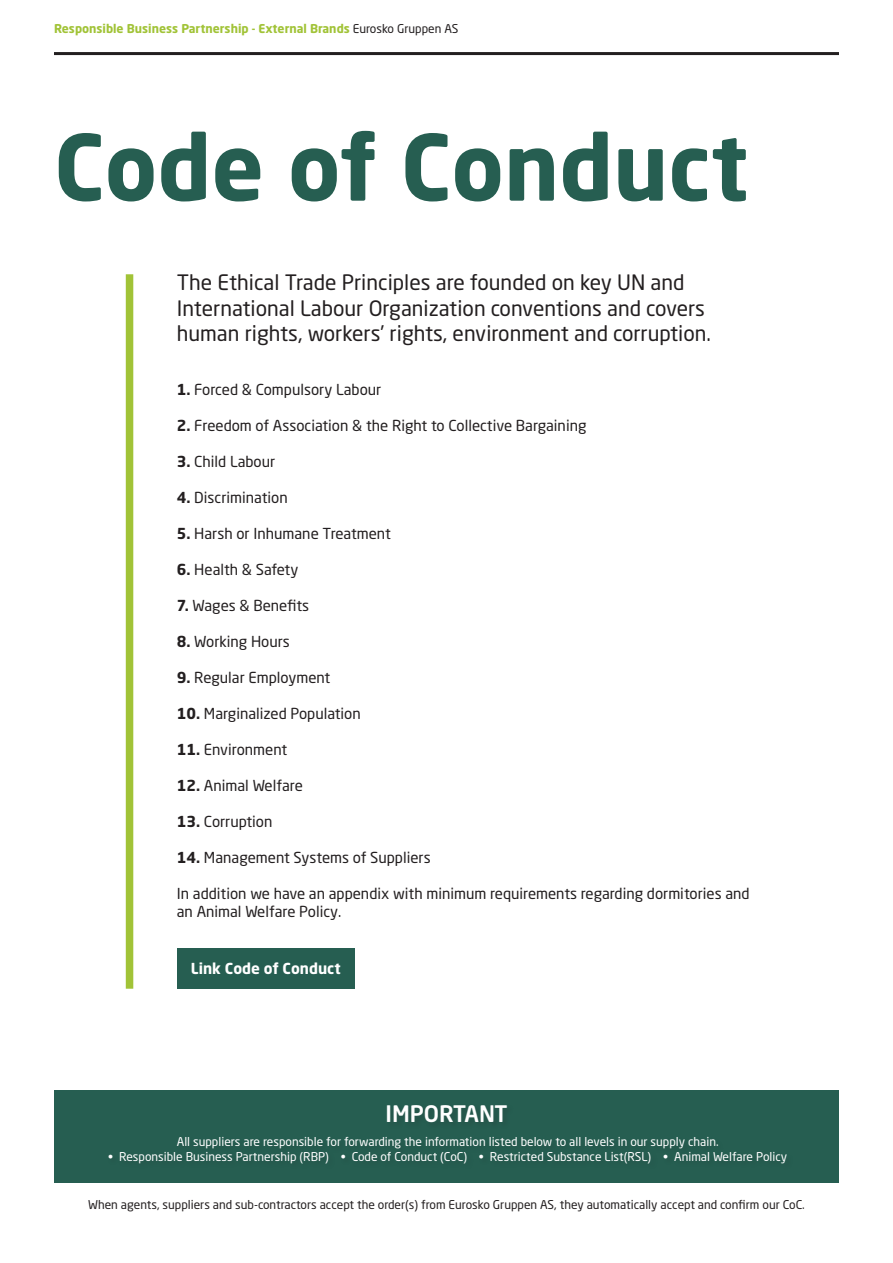
<style>
.page{position:relative;width:893px;height:1263px;background:#fff}
.page>*{position:absolute;margin:0;border:0;box-sizing:border-box;transform-origin:0 0}
.t1{font:700 90px "Neo Sans W1 G";color:#265e51}
.t2{font:500 22.5px "Neo Sans W1 G";color:#fff}
.t3{font:21px/25.2px "Neo Sans W1 G";color:#231f20}
.t4{font:15px/18px "Neo Sans W1 G";color:#231f20}
.t5{font:700 15px "Neo Sans W1 G";color:#fff}
.t6{font:12px "Neo Sans W1 G";color:#fff}
.t7{font:12px "Neo Sans W1 G";color:#231f20}
.t8{font:700 12px "Neo Sans W1 G";color:#a1c337}
.s1{font-weight:400;color:#231f20}
.s2{font-weight:700}
</style>
<div class="page">
<hr style="left:54px;top:52px;width:785px;height:3px;background:#231f20">
<div style="left:126px;top:274px;width:7px;height:715px;background:#a1c337"></div>
<div style="left:177px;top:949px;width:178px;height:40px;background:#265e51"></div>
<div style="left:54px;top:1091px;width:785px;height:92px;background:#265e51"></div>
<div style="left:386px;top:1104px;width:128px;height:26px;background:#255a4d"></div>
<p class="t8" style="left:54px;top:21px;width:406px">Responsible Business Partnership - External Brands <span class="s1">Eurosko Gruppen AS</span></p>
<h1 class="t1" style="left:54px;top:110px;width:696px">Code of Conduct</h1>
<h3 class="t3" style="left:177px;top:270px;width:536px">The Ethical Trade Principles are founded on key UN and<br>International Labour Organization conventions and covers human rights, workers’ rights, environment and corruption.</h3>
<p class="t4" style="left:177px;top:380px;width:206px"><span class="s2">1.</span> Forced &amp; Compulsory Labour</p>
<p class="t4" style="left:177px;top:416px;width:411px"><span class="s2">2.</span> Freedom of Association &amp; the Right to Collective Bargaining</p>
<p class="t4" style="left:177px;top:452px;width:100px"><span class="s2">3.</span> Child Labour</p>
<p class="t4" style="left:177px;top:488px;width:112px"><span class="s2">4.</span> Discrimination</p>
<p class="t4" style="left:177px;top:524px;width:215px"><span class="s2">5.</span> Harsh or Inhumane Treatment</p>
<p class="t4" style="left:177px;top:560px;width:123px"><span class="s2">6.</span> Health &amp; Safety</p>
<p class="t4" style="left:177px;top:596px;width:134px"><span class="s2">7.</span> Wages &amp; Benefits</p>
<p class="t4" style="left:177px;top:632px;width:115px"><span class="s2">8.</span> Working Hours</p>
<p class="t4" style="left:177px;top:668px;width:155px"><span class="s2">9.</span> Regular Employment</p>
<p class="t4" style="left:177px;top:704px;width:186px"><span class="s2">10.</span> Marginalized Population</p>
<p class="t4" style="left:177px;top:740px;width:112px"><span class="s2">11.</span> Environment</p>
<p class="t4" style="left:177px;top:776px;width:127px"><span class="s2">12.</span> Animal Welfare</p>
<p class="t4" style="left:177px;top:812px;width:97px"><span class="s2">13.</span> Corruption</p>
<p class="t4" style="left:177px;top:848px;width:255px"><span class="s2">14.</span> Management Systems of Suppliers</p>
<p class="t4" style="left:177px;top:884px;width:574px">In addition we have an appendix with minimum requirements regarding dormitories and an Animal Welfare Policy.</p>
<p class="t5" style="left:191px;top:959px;width:151px">Link Code of Conduct</p>
<h2 class="t2" style="left:386px;top:1100px;width:123px">IMPORTANT</h2>
<p class="t6" style="left:177px;top:1134px;width:543px">All suppliers are responsible for forwarding the information listed below to all levels in our supply chain.</p>
<p class="t6" style="left:108px;top:1149px;width:680px">• Responsible Business Partnership (RBP) • Code of Conduct (CoC) • Restricted Substance List(RSL) • Animal Welfare Policy</p>
<p class="t7" style="left:88px;top:1197px;width:718px">When agents, suppliers and sub-contractors accept the order(s) from Eurosko Gruppen AS, they automatically accept and confirm our CoC.</p>
</div>
